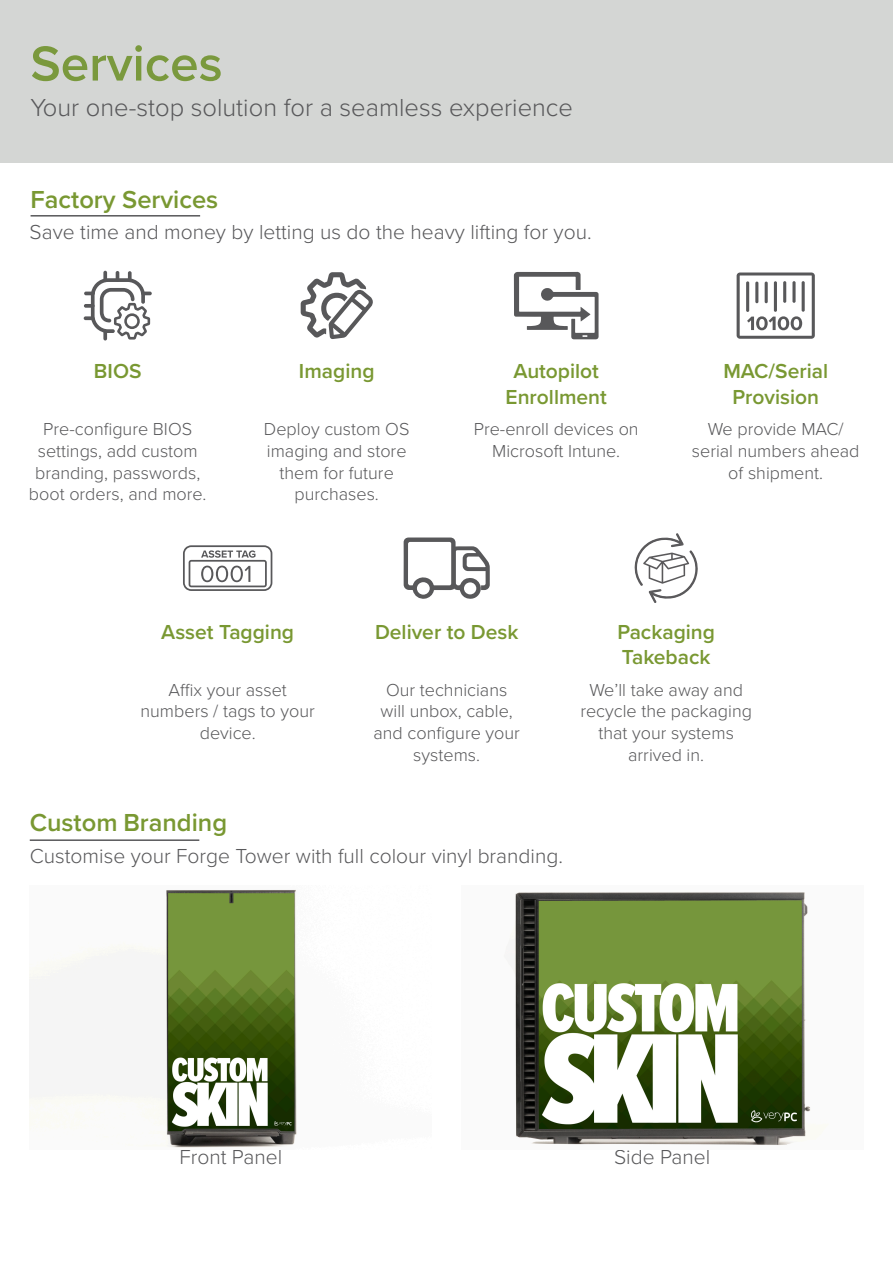
<style>
.page{position:relative;width:893px;height:1263px;background:#fff}
.page>*{position:absolute;margin:0;border:0;box-sizing:border-box;transform-origin:0 0}
.t1{font:600 51px "Proxima Nova";color:#7a993d}
.Body_text{font:300 25.5px "Proxima Nova";color:#58585a}
.Body_text-2{font:600 25.5px "Proxima Nova";color:#799832}
.Body_text-3{font:300 21px "Proxima Nova";color:#58585a}
.t2{font:600 21px/25.2px "Proxima Nova";color:#799832;text-align:center}
.t3{font:300 18px/21.6px "Proxima Nova";color:#58585a;text-align:center}
</style>
<div class="page">
<hr style="left:30px;top:839px;width:169px;height:2px;background:#58585a">
<hr style="left:31px;top:215px;width:169px;height:2px;background:#58585a">
<img style="left:30px;top:890px;width:267px;height:258px">
<img style="left:504px;top:892px;width:324px;height:253px">
<svg style="left:183px;top:545px;width:89px;height:46px"></svg>
<svg style="left:737px;top:272px;width:78px;height:67px"></svg>
<svg style="left:514px;top:272px;width:85px;height:67px"></svg>
<svg style="left:84px;top:271px;width:68px;height:69px"></svg>
<svg style="left:301px;top:272px;width:72px;height:67px"></svg>
<div style="left:0;top:0;width:893px;height:162px;background:#d4d6d4"></div>
<svg style="left:404px;top:537px;width:86px;height:62px"></svg>
<svg style="left:634px;top:533px;width:64px;height:70px"></svg>
<p class="t1" style="left:30px;top:26px;width:194px">Services</p>
<p class="Body_text" style="left:30px;top:89px;width:544px">Your one-stop solution for a seamless experience</p>
<p class="Body_text-2" style="left:31px;top:180px;width:189px">Factory Services</p>
<p class="Body_text-3" style="left:30px;top:216px;width:563px">Save time and money by letting us do the heavy lifting for you.</p>
<p class="t2" style="left:94px;top:358px;width:49px">BIOS</p>
<p class="t3" style="left:29px;top:418px;width:179px">Pre-configure BIOS settings, add custom branding, passwords, boot orders, and more.</p>
<p class="t2" style="left:299px;top:358px;width:77px">Imaging</p>
<p class="t3" style="left:264px;top:418px;width:147px">Deploy custom OS imaging and store them for future purchases.</p>
<p class="t2" style="left:506px;top:358px;width:103px">Autopilot<br>Enrollment</p>
<p class="t3" style="left:474px;top:418px;width:166px">Pre-enroll devices on<br>Microsoft Intune.</p>
<p class="t2" style="left:723px;top:358px;width:106px">MAC/Serial<br>Provision</p>
<p class="t3" style="left:692px;top:418px;width:169px">We provide MAC/ serial numbers ahead of shipment.</p>
<p class="t2" style="left:161px;top:618px;width:134px">Asset Tagging</p>
<p class="t3" style="left:141px;top:678px;width:176px">Affix your asset numbers / tags to your device.</p>
<p class="Body_text-2" style="left:30px;top:804px;width:199px">Custom Branding</p>
<p class="t2" style="left:375px;top:618px;width:145px">Deliver to Desk</p>
<p class="t2" style="left:617px;top:619px;width:99px;text-align:left">Packaging<br>Takeback</p>
<p class="t3" style="left:373px;top:678px;width:148px">Our technicians will unbox, cable, and configure your systems.</p>
<p class="t3" style="left:580px;top:678px;width:173px">We’ll take away and recycle the packaging that your systems arrived in.</p>
<p class="Body_text-3" style="left:30px;top:840px;width:535px">Customise your Forge Tower with full colour vinyl branding.</p>
<p class="Body_text-3" style="left:179px;top:1141px;width:104px">Front Panel</p>
<p class="Body_text-3" style="left:614px;top:1141px;width:98px">Side Panel</p>
</div>
